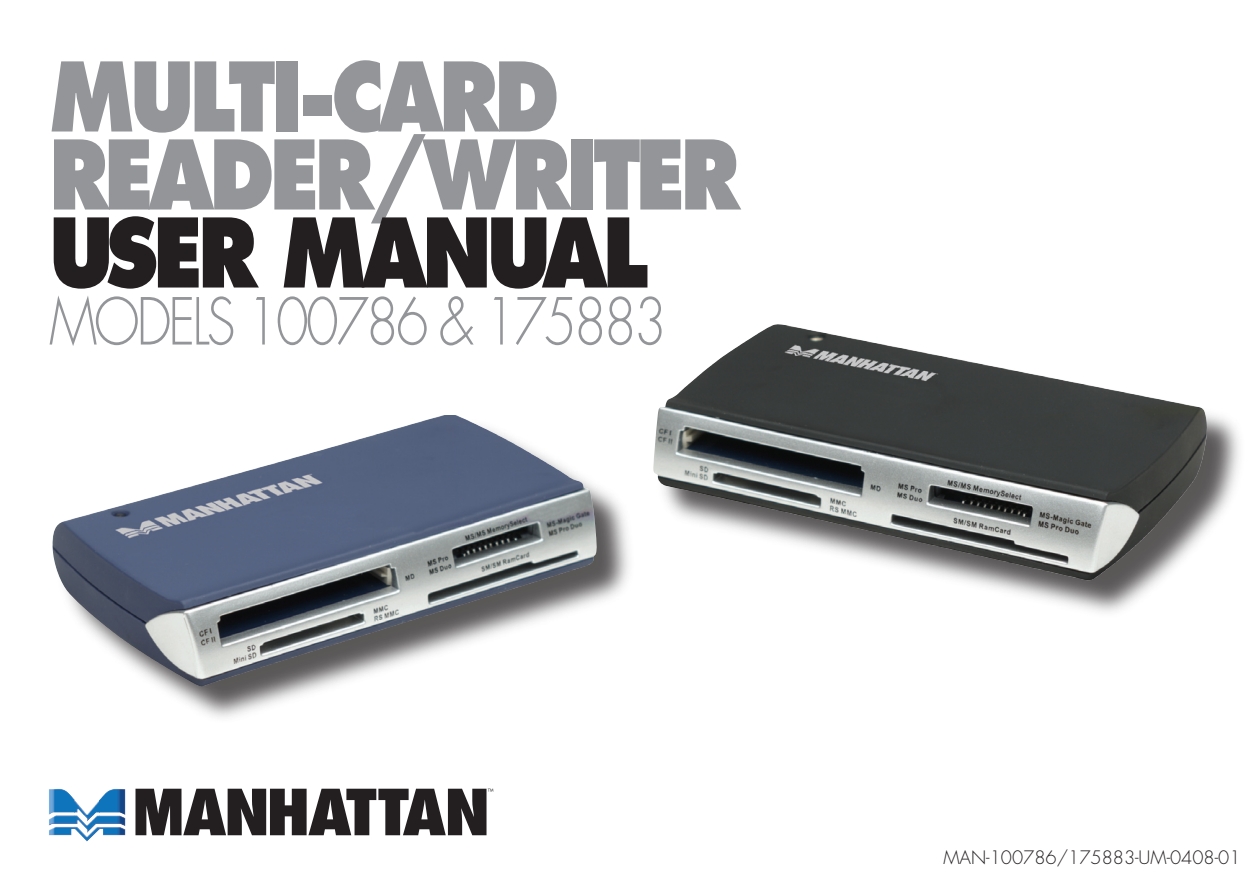
<style>
.page{position:relative;width:1259px;height:893px;background:#fff}
.page>*{position:absolute;margin:0;border:0;box-sizing:border-box;transform-origin:0 0}
.t1{font:800 93px/78px "Futura Std";letter-spacing:-.06em;color:#939598;scale:.85 1}
.t2{font:800 93px "Futura Std";letter-spacing:-.06em;color:#231f20;scale:.85 1}
.t3{font:300 63px "Futura Std";letter-spacing:-.06em;color:#939598;scale:.85 1}
.t4{font:300 18px "Futura Std";color:#231f20}
</style>
<div class="page">
<svg style="left:135px;top:789px;width:358px;height:46px"></svg>
<img style="left:49px;top:789px;width:76px;height:53px">
<div style="left:54px;top:419px;width:583px;height:307px;background:#231f20;opacity:.75"></div>
<img style="left:52px;top:416px;width:545px;height:271px">
<div style="left:654px;top:326px;width:593px;height:294px;background:#231f20;opacity:.75"></div>
<img style="left:653px;top:324px;width:555px;height:257px">
<p class="t1" style="left:49px;top:58px;width:814px">MULTI-CARD<br>READER/WRITER</p>
<p class="t2" style="left:49px;top:194px;width:577px">USER MANUAL</p>
<p class="t3" style="left:49px;top:283px;width:728px">MODELS 100786 &amp; 175883</p>
<p class="t4" style="left:943px;top:847px;width:298px">MAN-100786/175883-UM-0408-01</p>
</div>
